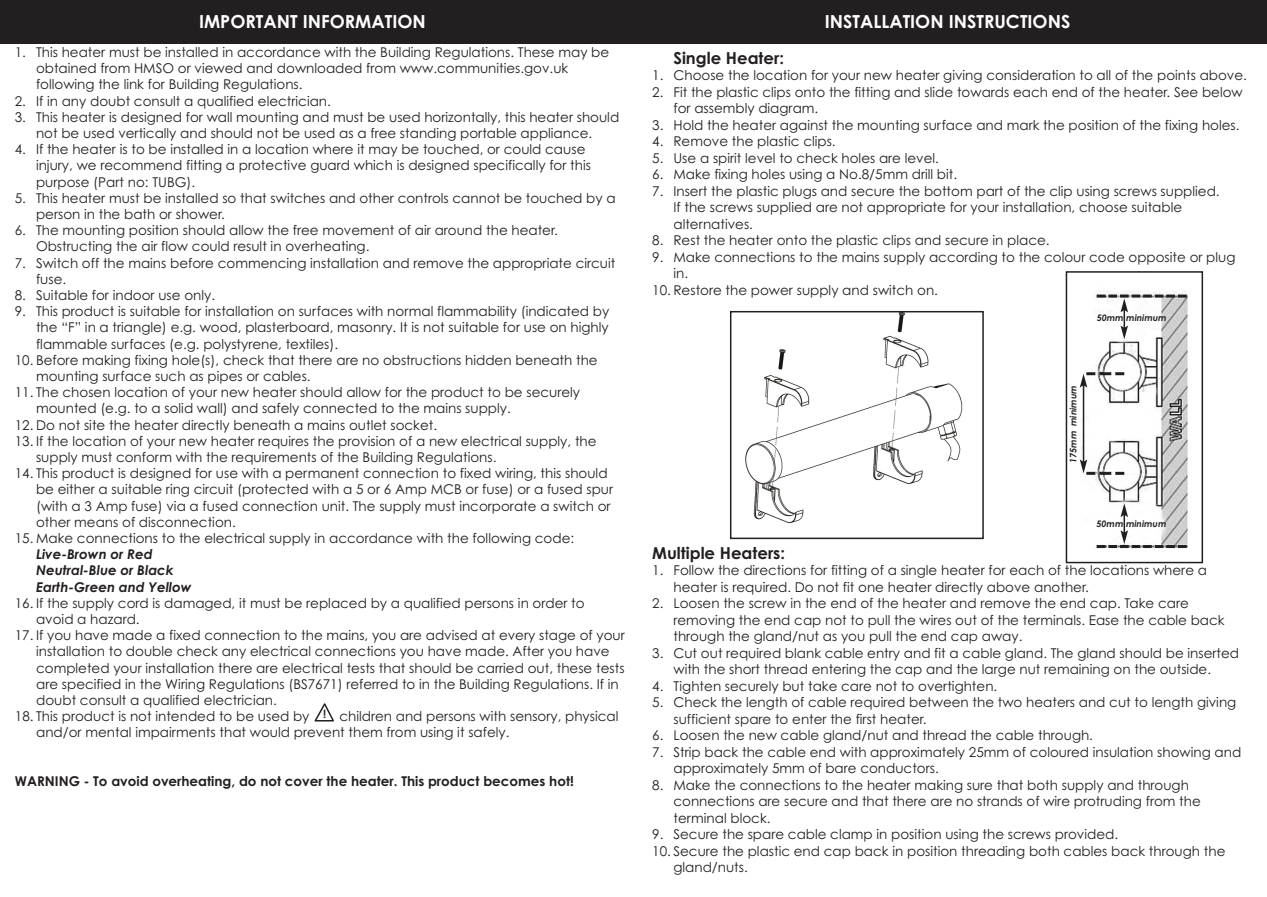
<style>
.page{position:relative;width:1267px;height:897px;background:#fff}
.page>*{position:absolute;margin:0;border:0;box-sizing:border-box;transform-origin:0 0}
.t1{font:700 18px "Century Gothic";color:#fff}
.t2{font:700 16.5px "Century Gothic";color:#231f20}
.t3{font:13.5px/16.2px "Century Gothic";color:#231f20}
.t4{font:700 13.5px "Century Gothic";color:#231f20}
.t5{font:italic 700 13.5px/16.2px "Century Gothic";color:#231f20}
.t6{font:700 11.4px "Scala Sans";color:#231f20}
.t7{font:italic 700 9px "Century Gothic";color:#231f20}
</style>
<div class="page">
<div style="left:0;top:0;width:1267px;height:44px;background:#231f20"></div>
<svg style="left:314px;top:703px;width:20px;height:19px"></svg>
<img style="left:745px;top:313px;width:218px;height:211px">
<div style="left:730px;top:311px;width:254px;height:228px;border:1px solid #231f20"></div>
<img style="left:1081px;top:290px;width:107px;height:258px">
<div style="left:1066px;top:271px;width:137px;height:292px;border:1px solid #231f20"></div>
<svg style="left:1097px;top:295px;width:90px;height:44px"></svg>
<svg style="left:1097px;top:503px;width:90px;height:45px"></svg>
<hr style="left:1083px;top:385px;width:1px;height:77px;background:#231f20">
<svg style="left:1080px;top:372px;width:44px;height:16px"></svg>
<svg style="left:1080px;top:459px;width:44px;height:16px"></svg>
<h1 class="t1" style="left:199px;top:11px;width:228px">IMPORTANT INFORMATION</h1>
<h1 class="t1" style="left:825px;top:11px;width:247px">INSTALLATION INSTRUCTIONS</h1>
<p class="t3" style="left:36px;top:44px;width:575px;text-indent:-21px">1. This heater must be installed in accordance with the Building Regulations. These may be obtained from HMSO or viewed and downloaded from www.communities.gov.uk following the link for Building Regulations.</p>
<p class="t3" style="left:15px;top:93px;width:318px">2. If in any doubt consult a qualified electrician.</p>
<p class="t3" style="left:15px;top:109px;width:606px;text-align:center">3. This heater is designed for wall mounting and must be used horizontally, this heater should not be used vertically and should not be used as a free standing portable appliance.</p>
<p class="t3" style="left:36px;top:141px;width:556px;text-indent:-21px">4. If the heater is to be installed in a location where it may be touched, or could cause injury, we recommend fitting a protective guard which is designed specifically for this purpose (Part no: TUBG).</p>
<p class="t3" style="left:36px;top:190px;width:581px;text-indent:-21px">5. This heater must be installed so that switches and other controls cannot be touched by a person in the bath or shower.</p>
<p class="t3" style="left:36px;top:222px;width:523px;text-indent:-21px">6. The mounting position should allow the free movement of air around the heater.<br>Obstructing the air flow could result in overheating.</p>
<p class="t3" style="left:36px;top:255px;width:581px;text-indent:-21px">7. Switch off the mains before commencing installation and remove the appropriate circuit fuse.</p>
<p class="t3" style="left:15px;top:287px;width:202px">8. Suitable for indoor use only.</p>
<p class="t3" style="left:36px;top:303px;width:575px;text-align:justify;text-indent:-21px">9. This product is suitable for installation on surfaces with normal flammability (indicated by the “F” in a triangle) e.g. wood, plasterboard, masonry. It is not suitable for use on highly flammable surfaces (e.g. polystyrene, textiles).</p>
<p class="t3" style="left:36px;top:352px;width:563px;text-indent:-21px">10. Before making fixing hole(s), check that there are no obstructions hidden beneath the mounting surface such as pipes or cables.</p>
<p class="t3" style="left:36px;top:384px;width:546px;text-indent:-21px">11. The chosen location of your new heater should allow for the product to be securely mounted (e.g. to a solid wall) and safely connected to the mains supply.</p>
<p class="t3" style="left:15px;top:417px;width:424px">12. Do not site the heater directly beneath a mains outlet socket.</p>
<p class="t3" style="left:36px;top:433px;width:562px;text-indent:-21px">13. If the location of your new heater requires the provision of a new electrical supply, the supply must conform with the requirements of the Building Regulations.</p>
<p class="t3" style="left:36px;top:465px;width:579px;text-indent:-21px">14. This product is designed for use with a permanent connection to fixed wiring, this should be either a suitable ring circuit (protected with a 5 or 6 Amp MCB or fuse) or a fused spur (with a 3 Amp fuse) via a fused connection unit. The supply must incorporate a switch or other means of disconnection.</p>
<p class="t3" style="left:15px;top:530px;width:561px">15. Make connections to the electrical supply in accordance with the following code:</p>
<p class="t5" style="left:36px;top:546px;width:157px">Live-Brown or Red<br>Neutral-Blue or Black<br>Earth-Green and Yellow</p>
<p class="t3" style="left:36px;top:595px;width:550px;text-indent:-21px">16. If the supply cord is damaged, it must be replaced by a qualified persons in order to avoid a hazard.</p>
<p class="t3" style="left:36px;top:627px;width:590px;text-indent:-21px">17. If you have made a fixed connection to the mains, you are advised at every stage of your installation to double check any electrical connections you have made. After you have completed your installation there are electrical tests that should be carried out, these tests are specified in the Wiring Regulations (BS7671) referred to in the Building Regulations. If in doubt consult a qualified electrician.</p>
<p class="t3" style="left:15px;top:708px;width:296px">18. This product is not intended to be used by</p>
<p class="t2" style="left:673px;top:48px;width:112px">Single Heater:</p>
<p class="t3" style="left:652px;top:67px;width:596px">1. Choose the location for your new heater giving consideration to all of the points above.</p>
<p class="t3" style="left:673px;top:84px;width:571px;text-indent:-21px">2. Fit the plastic clips onto the fitting and slide towards each end of the heater. See below for assembly diagram.</p>
<p class="t3" style="left:652px;top:117px;width:589px">3. Hold the heater against the mounting surface and mark the position of the fixing holes.</p>
<p class="t3" style="left:652px;top:133px;width:185px">4. Remove the plastic clips.</p>
<p class="t3" style="left:652px;top:150px;width:288px">5. Use a spirit level to check holes are level.</p>
<p class="t3" style="left:652px;top:166px;width:306px">6. Make fixing holes using a No.8/5mm drill bit.</p>
<p class="t3" style="left:673px;top:183px;width:548px;text-indent:-21px">7. Insert the plastic plugs and secure the bottom part of the clip using screws supplied.<br>If the screws supplied are not appropriate for your installation, choose suitable alternatives.</p>
<p class="t3" style="left:652px;top:232px;width:399px">8. Rest the heater onto the plastic clips and secure in place.</p>
<p class="t3" style="left:673px;top:249px;width:564px;text-indent:-21px">9. Make connections to the mains supply according to the colour code opposite or plug in.</p>
<p class="t3" style="left:652px;top:282px;width:287px">10. Restore the power supply and switch on.</p>
<p class="t7" style="left:1097px;top:313px;width:72px">50mm minimum</p>
<p class="t7" style="left:1068px;top:463px;width:79px;rotate:-90deg">175mm minimum</p>
<p class="t7" style="left:1096px;top:519px;width:72px">50mm minimum</p>
<p class="t2" style="left:652px;top:543px;width:134px">Multiple Heaters:</p>
<p class="t3" style="left:673px;top:562px;width:535px;text-indent:-21px">1. Follow the directions for fitting of a single heater for each of the locations where a heater is required. Do not fit one heater directly above another.</p>
<p class="t3" style="left:673px;top:595px;width:553px;text-indent:-21px">2. Loosen the screw in the end of the heater and remove the end cap. Take care removing the end cap not to pull the wires out of the terminals. Ease the cable back through the gland/nut as you pull the end cap away.</p>
<p class="t3" style="left:652px;top:645px;width:588px;text-align:center">3. Cut out required blank cable entry and fit a cable gland. The gland should be inserted with the short thread entering the cap and the large nut remaining on the outside.</p>
<p class="t3" style="left:652px;top:678px;width:347px">4. Tighten securely but take care not to overtighten.</p>
<p class="t3" style="left:673px;top:694px;width:564px;text-indent:-21px">5. Check the length of cable required between the two heaters and cut to length giving sufficient spare to enter the first heater.</p>
<p class="t3" style="left:652px;top:727px;width:442px">6. Loosen the new cable gland/nut and thread the cable through.</p>
<p class="t3" style="left:673px;top:744px;width:569px;text-indent:-21px">7. Strip back the cable end with approximately 25mm of coloured insulation showing and approximately 5mm of bare conductors.</p>
<p class="t3" style="left:673px;top:777px;width:529px;text-indent:-21px">8. Make the connections to the heater making sure that both supply and through connections are secure and that there are no strands of wire protruding from the terminal block.</p>
<p class="t3" style="left:652px;top:826px;width:467px">9. Secure the spare cable clamp in position using the screws provided.</p>
<p class="t3" style="left:673px;top:843px;width:553px;text-indent:-21px">10. Secure the plastic end cap back in position threading both cables back through the gland/nuts.</p>
<p class="t6" style="left:323px;top:708px;width:4px">!</p>
<p class="t3" style="left:36px;top:708px;width:584px;text-indent:303px">children and persons with sensory, physical and/or mental impairments that would prevent them from using it safely.</p>
<p class="t4" style="left:15px;top:773px;width:560px">WARNING - To avoid overheating, do not cover the heater. This product becomes hot!</p>
</div>
